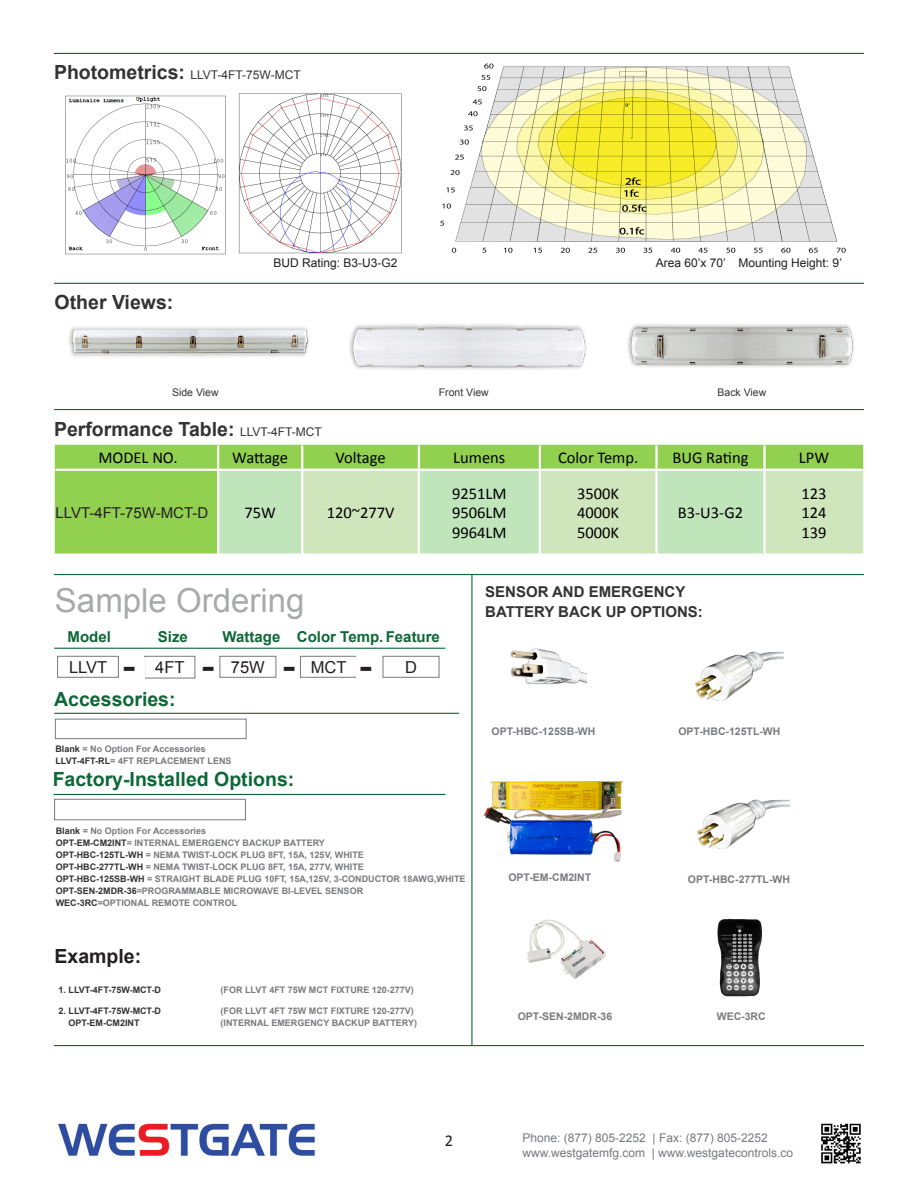
<style>
.page{position:relative;width:918px;height:1188px;background:#fff}
.page>*{position:absolute;margin:0;border:0;box-sizing:border-box;transform-origin:0 0}
.t1{font:33px "Arial";color:#a8a9ad}
.t2{font:700 28.5px "Verdana";color:#231f20}
.t3{font:700 19.5px "Arial";color:#333}
.t4{font:700 19.5px "Arial";color:#0d6736}
.t5{font:700 19.5px "Arial";color:#231f20}
.t6{font:16.5px "Calibri";color:#000}
.t7{font:16.5px "Arial";color:#231f20}
.t8{font:16.5px "Calibri";color:#231f20}
.t9{font:700 15px "Arial";color:#333}
.t10{font:700 15px "Arial";color:#0d6736}
.t11{font:15px "Arial";color:#231f20}
.t12{font:12px "Arial";color:#787a7d}
.t13{font:12px "Arial";color:#231f20}
.t14{font:12px "Arial";color:#333}
.t15{font:700 10.5px "Arial";color:#7a7b7e}
.t16{font:10.5px "Arial";color:#333}
.t17{font:700 9px "Arial";color:#7a7b7e}
.t18{font:700 9px "Arial";color:#7b7b7e}
.t19{font:700 9px "Arial";color:#333}
.t20{font:700 9px "Arial";color:#323332}
.s1{font-weight:700;font-size:19.5px}
.s2{font-weight:400;font-size:12px}
.s3{color:#323332}
</style>
<div class="page">
<hr style="left:54px;top:409px;width:810px;height:1px;background:#0d6736">
<hr style="left:54px;top:53px;width:810px;height:1px;background:#0d6736">
<hr style="left:54px;top:283px;width:810px;height:1px;background:#0d6736">
<div style="left:55px;top:445px;width:808px;height:109px;background:#92d050"></div>
<div style="left:219px;top:471px;width:82px;height:83px;background:#c0e5bb"></div>
<svg style="left:303px;top:471px;width:560px;height:83px;background:#c9e5bb"></svg>
<hr style="left:217px;top:445px;width:2px;height:24px;background:#fff">
<hr style="left:301px;top:445px;width:2px;height:24px;background:#fff">
<hr style="left:418px;top:445px;width:2px;height:24px;background:#fff">
<hr style="left:539px;top:445px;width:2px;height:24px;background:#fff">
<hr style="left:655px;top:445px;width:3px;height:24px;background:#fff">
<hr style="left:763px;top:445px;width:3px;height:24px;background:#fff">
<hr style="left:217px;top:471px;width:2px;height:83px;background:#fff">
<hr style="left:301px;top:471px;width:2px;height:83px;background:#fff">
<hr style="left:418px;top:471px;width:2px;height:83px;background:#fff">
<hr style="left:539px;top:471px;width:2px;height:83px;background:#fff">
<hr style="left:655px;top:471px;width:3px;height:83px;background:#fff">
<hr style="left:763px;top:471px;width:3px;height:83px;background:#fff">
<hr style="left:56px;top:469px;width:162px;height:2px;background:#fff">
<hr style="left:218px;top:469px;width:84px;height:2px;background:#fff">
<hr style="left:302px;top:469px;width:117px;height:2px;background:#fff">
<hr style="left:419px;top:469px;width:121px;height:2px;background:#fff">
<hr style="left:540px;top:469px;width:117px;height:2px;background:#fff">
<hr style="left:657px;top:469px;width:108px;height:2px;background:#fff">
<hr style="left:765px;top:469px;width:98px;height:2px;background:#fff">
<hr style="left:54px;top:574px;width:810px;height:1px;background:#0d6736">
<img style="left:65px;top:95px;width:161px;height:160px">
<img style="left:239px;top:93px;width:163px;height:161px">
<img style="left:440px;top:63px;width:406px;height:190px">
<img style="left:349px;top:324px;width:238px;height:46px">
<img style="left:628px;top:324px;width:226px;height:43px">
<img style="left:58px;top:1123px;width:257px;height:34px">
<img style="left:821px;top:1123px;width:40px;height:41px">
<img style="left:69px;top:327px;width:240px;height:30px">
<hr style="left:54px;top:1045px;width:810px;height:1px;background:#0d6736">
<hr style="left:471px;top:575px;width:1px;height:470px;background:#0d6736">
<hr style="left:53px;top:794px;width:392px;height:1px;background:#0d6736">
<div style="left:54px;top:799px;width:192px;height:21px;background:#fff;border:1px solid #787a7d"></div>
<img style="left:484px;top:781px;width:140px;height:81px">
<img style="left:526px;top:919px;width:80px;height:60px">
<img style="left:717px;top:918px;width:45px;height:79px">
<img style="left:695px;top:651px;width:88px;height:50px">
<img style="left:697px;top:799px;width:93px;height:50px">
<img style="left:510px;top:648px;width:77px;height:37px">
<div style="left:57px;top:656px;width:62px;height:22px;border:1px solid #787a7d"></div>
<div style="left:220px;top:656px;width:56px;height:22px;border:1px solid #787a7d"></div>
<div style="left:300px;top:656px;width:57px;height:22px;border:1px solid #787a7d"></div>
<div style="left:144px;top:656px;width:51px;height:22px;border:1px solid #787a7d"></div>
<div style="left:383px;top:656px;width:56px;height:22px;border:1px solid #787a7d"></div>
<hr style="left:54px;top:648px;width:391px;height:1px;background:#0d6736">
<div style="left:55px;top:719px;width:192px;height:20px;background:#fff;border:1px solid #787a7d"></div>
<hr style="left:54px;top:713px;width:405px;height:1px;background:#0d6736">
<p class="t14" style="left:54px;top:67px;width:248px"><span class="s1">Photometrics:</span> LLVT-4FT-75W-MCT</p>
<p class="t3" style="left:55px;top:289px;width:120px">Other Views:</p>
<p class="t16" style="left:172px;top:385px;width:48px">Side View</p>
<p class="t13" style="left:273px;top:255px;width:126px">BUD Rating: B3-U3-G2</p>
<p class="t13" style="left:656px;top:255px;width:188px">Area 60’x 70’ Mounting Height: 9’</p>
<p class="t16" style="left:439px;top:386px;width:51px">Front View</p>
<p class="t16" style="left:718px;top:386px;width:50px">Back View</p>
<p class="t3" style="left:54px;top:416px;width:269px">Performance Table: <span class="s2">LLVT-4FT-MCT</span></p>
<p class="t6" style="left:98px;top:448px;width:81px">MODEL NO.</p>
<p class="t6" style="left:232px;top:448px;width:57px">Wattage</p>
<p class="t6" style="left:335px;top:448px;width:52px">Voltage</p>
<p class="t6" style="left:453px;top:448px;width:54px">Lumens</p>
<p class="t6" style="left:558px;top:448px;width:82px">Color Temp.</p>
<p class="t6" style="left:672px;top:448px;width:78px">BUG Rating</p>
<p class="t6" style="left:799px;top:448px;width:32px">LPW</p>
<p class="t11" style="left:56px;top:503px;width:154px">LLVT-4FT-75W-MCT-D</p>
<p class="t6" style="left:245px;top:502px;width:33px">75W</p>
<p class="t6" style="left:327px;top:502px;width:69px">120~277V</p>
<p class="t6" style="left:452px;top:483px;width:56px">9251LM</p>
<p class="t6" style="left:452px;top:502px;width:56px">9506LM</p>
<p class="t6" style="left:452px;top:522px;width:56px">9964LM</p>
<p class="t6" style="left:577px;top:483px;width:44px">3500K</p>
<p class="t6" style="left:577px;top:502px;width:44px">4000K</p>
<p class="t6" style="left:577px;top:522px;width:44px">5000K</p>
<p class="t6" style="left:678px;top:502px;width:67px">B3-U3-G2</p>
<p class="t6" style="left:802px;top:483px;width:27px">123</p>
<p class="t6" style="left:802px;top:502px;width:27px">124</p>
<p class="t6" style="left:802px;top:522px;width:27px">139</p>
<p class="t1" style="left:55px;top:579px;width:251px">Sample Ordering</p>
<p class="t10" style="left:68px;top:627px;width:45px">Model</p>
<p class="t10" style="left:158px;top:627px;width:32px">Size</p>
<p class="t10" style="left:223px;top:627px;width:59px">Wattage</p>
<p class="t10" style="left:297px;top:627px;width:145px">Color Temp. Feature</p>
<p class="t7" style="left:69px;top:656px;width:40px">LLVT</p>
<p class="t7" style="left:155px;top:657px;width:31px">4FT</p>
<p class="t7" style="left:231px;top:656px;width:35px">75W</p>
<p class="t7" style="left:311px;top:656px;width:37px">MCT</p>
<p class="t7" style="left:405px;top:656px;width:13px">D</p>
<p class="t2" style="left:122px;top:649px;width:15px">-</p>
<p class="t2" style="left:202px;top:649px;width:15px">-</p>
<p class="t2" style="left:283px;top:649px;width:15px">-</p>
<p class="t2" style="left:359px;top:649px;width:15px">-</p>
<p class="t4" style="left:54px;top:686px;width:123px">Accessories:</p>
<p class="t17" style="left:55px;top:743px;width:152px"><span class="s3">Blank</span> = No Option For Accessories</p>
<p class="t17" style="left:55px;top:755px;width:178px"><span class="s3">LLVT-4FT-RL</span>= 4FT REPLACEMENT LENS</p>
<p class="t4" style="left:53px;top:766px;width:243px">Factory-Installed Options:</p>
<p class="t17" style="left:56px;top:825px;width:152px"><span class="s3">Blank</span> = No Option For Accessories</p>
<p class="t17" style="left:56px;top:837px;width:271px"><span class="s3">OPT-EM-CM2INT</span>= INTERNAL EMERGENCY BACKUP BATTERY</p>
<p class="t17" style="left:56px;top:849px;width:310px"><span class="s3">OPT-HBC-125TL-WH</span> = NEMA TWIST-LOCK PLUG 8FT, 15A, 125V, WHITE</p>
<p class="t17" style="left:56px;top:861px;width:310px"><span class="s3">OPT-HBC-277TL-WH</span> = NEMA TWIST-LOCK PLUG 8FT, 15A, 277V, WHITE</p>
<p class="t17" style="left:56px;top:873px;width:411px"><span class="s3">OPT-HBC-125SB-WH</span> = STRAIGHT BLADE PLUG 10FT, 15A,125V, 3-CONDUCTOR 18AWG,WHITE</p>
<p class="t17" style="left:56px;top:885px;width:309px"><span class="s3">OPT-SEN-2MDR-36</span>=PROGRAMMABLE MICROWAVE BI-LEVEL SENSOR</p>
<p class="t17" style="left:56px;top:897px;width:183px"><span class="s3">WEC-3RC</span>=OPTIONAL REMOTE CONTROL</p>
<p class="t5" style="left:55px;top:943px;width:88px">Example:</p>
<p class="t19" style="left:59px;top:984px;width:104px">1. LLVT-4FT-75W-MCT-D</p>
<p class="t18" style="left:221px;top:984px;width:195px">(FOR LLVT 4FT 75W MCT FIXTURE 120-277V)</p>
<p class="t19" style="left:59px;top:1005px;width:104px">2. LLVT-4FT-75W-MCT-D</p>
<p class="t18" style="left:221px;top:1005px;width:195px">(FOR LLVT 4FT 75W MCT FIXTURE 120-277V)</p>
<p class="t20" style="left:69px;top:1017px;width:72px">OPT-EM-CM2INT</p>
<p class="t17" style="left:221px;top:1017px;width:198px">(INTERNAL EMERGENCY BACKUP BATTERY)</p>
<p class="t9" style="left:485px;top:582px;width:202px">SENSOR AND EMERGENCY</p>
<p class="t9" style="left:485px;top:602px;width:219px">BATTERY BACK UP OPTIONS:</p>
<p class="t15" style="left:492px;top:724px;width:105px">OPT-HBC-125SB-WH</p>
<p class="t15" style="left:508px;top:870px;width:84px">OPT-EM-CM2INT</p>
<p class="t15" style="left:678px;top:724px;width:104px">OPT-HBC-125TL-WH</p>
<p class="t15" style="left:688px;top:872px;width:104px">OPT-HBC-277TL-WH</p>
<p class="t15" style="left:518px;top:1010px;width:96px">OPT-SEN-2MDR-36</p>
<p class="t15" style="left:717px;top:1010px;width:50px">WEC-3RC</p>
<p class="t8" style="left:445px;top:1130px;width:10px">2</p>
<p class="t12" style="left:522px;top:1130px;width:247px">Phone: (877) 805-2252 | Fax: (877) 805-2252</p>
<p class="t12" style="left:522px;top:1145px;width:272px">www.westgatemfg.com | www.westgatecontrols.co</p>
</div>
